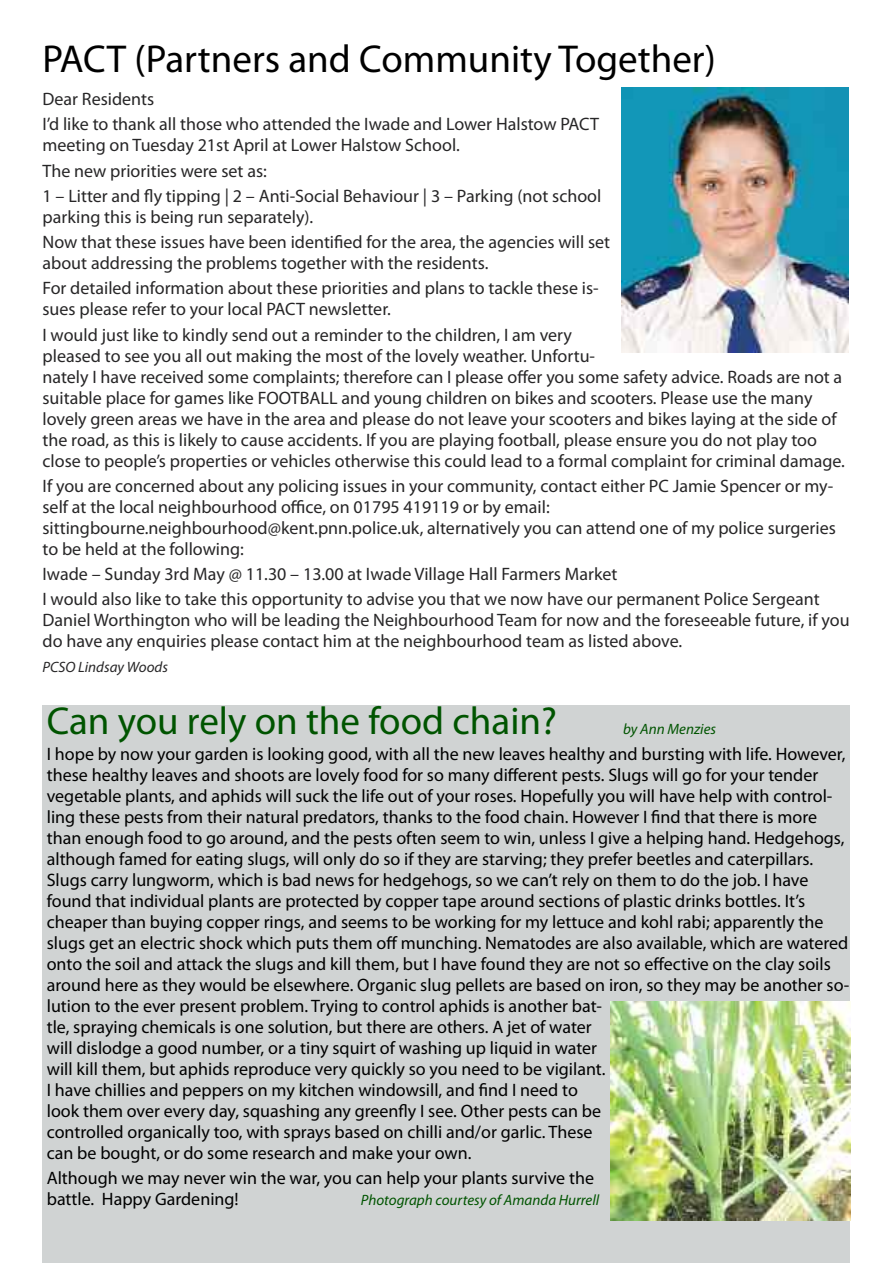
<style>
.page{position:relative;width:893px;height:1263px;background:#fff}
.page>*{position:absolute;margin:0;border:0;box-sizing:border-box;transform-origin:0 0}
.t1{font:39px "Myriad Pro";color:#000}
.t2{font:39px "Myriad Pro";color:#005400}
.t3{font:18px/21px "Myriad Pro";color:#000}
.t4{font:18px/21px "Myriad Pro";color:#272627}
.t5{font:italic 15px "Myriad Pro";color:#005400}
.t6{font:italic 15px "Myriad Pro";color:#272627}
</style>
<div class="page">
<div style="left:43px;top:705px;width:807px;height:558px;background:#d0d3d3"></div>
<img style="left:610px;top:1002px;width:240px;height:218px">
<img style="left:621px;top:88px;width:228px;height:264px">
<h1 class="t1" style="left:43px;top:44px;width:675px">PACT (Partners and Community Together)</h1>
<p class="t4" style="left:43px;top:88px;width:558px;line-height:25.2px">Dear Residents<br>I’d like to thank all those who attended the Iwade and Lower Halstow PACT</p>
<p class="t4" style="left:43px;top:134px;width:560px;line-height:25.2px">meeting on Tuesday 21st April at Lower Halstow School.<br>The new priorities were set as:<br>1 – Litter and fly tipping | 2 – Anti-Social Behaviour | 3 – Parking (not school</p>
<p class="t4" style="left:43px;top:206px;width:569px;line-height:25.2px">parking this is being run separately).<br>Now that these issues have been identified for the area, the agencies will set</p>
<p class="t4" style="left:43px;top:252px;width:558px;line-height:25.2px">about addressing the problems together with the residents.<br>For detailed information about these priorities and plans to tackle these is-</p>
<p class="t4" style="left:43px;top:298px;width:531px;line-height:25.2px">sues please refer to your local PACT newsletter.<br>I would just like to kindly send out a reminder to the children, I am very</p>
<p class="t4" style="left:43px;top:346px;width:804px">pleased to see you all out making the most of the lovely weather. Unfortu-<br>nately I have received some complaints; therefore can I please offer you some safety advice. Roads are not a suitable place for games like FOOTBALL and young children on bikes and scooters. Please use the many lovely green areas we have in the area and please do not leave your scooters and bikes laying at the side of the road, as this is likely to cause accidents. If you are playing football, please ensure you do not play too close to people’s properties or vehicles otherwise this could lead to a formal complaint for criminal damage.</p>
<p class="t4" style="left:43px;top:477px;width:795px">If you are concerned about any policing issues in your community, contact either PC Jamie Spencer or my&shy;self at the local neighbourhood office, on 01795 419119 or by email: sittingbourne.neighbourhood@kent.pnn.police.uk, alternatively you can attend one of my police surgeries to be held at the following:</p>
<p class="t4" style="left:43px;top:563px;width:779px;line-height:25.2px">Iwade – Sunday 3rd May @ 11.30 – 13.00 at Iwade Village Hall Farmers Market<br>I would also like to take this opportunity to advise you that we now have our permanent Police Sergeant</p>
<p class="t4" style="left:43px;top:611px;width:809px">Daniel Worthington who will be leading the Neighbourhood Team for now and the foreseeable future, if you do have any enquiries please contact him at the neighbourhood team as listed above.</p>
<p class="t6" style="left:43px;top:661px;width:127px">PCSO Lindsay Woods</p>
<h1 class="t2" style="left:47px;top:707px;width:512px">Can you rely on the food chain?</h1>
<p class="t5" style="left:623px;top:724px;width:95px">by Ann Menzies</p>
<p class="t3" style="left:47px;top:744px;width:804px">I hope by now your garden is looking good, with all the new leaves healthy and bursting with life. However, these healthy leaves and shoots are lovely food for so many different pests. Slugs will go for your tender vegetable plants, and aphids will suck the life out of your roses. Hopefully you will have help with control&shy;ling these pests from their natural predators, thanks to the food chain. However I find that there is more than enough food to go around, and the pests often seem to win, unless I give a helping hand. Hedgehogs, although famed for eating slugs, will only do so if they are starving; they prefer beetles and caterpillars.<br>Slugs carry lungworm, which is bad news for hedgehogs, so we can’t rely on them to do the job. I have found that individual plants are protected by copper tape around sections of plastic drinks bottles. It’s cheaper than buying copper rings, and seems to be working for my lettuce and kohl rabi; apparently the slugs get an electric shock which puts them off munching. Nematodes are also available, which are watered onto the soil and attack the slugs and kill them, but I have found they are not so effective on the clay soils around here as they would be elsewhere. Organic slug pellets are based on iron, so they may be another so&shy;lution to the ever present problem. Trying to control aphids is another bat-<br>tle, spraying chemicals is one solution, but there are others. A jet of water<br>will dislodge a good number, or a tiny squirt of washing up liquid in water<br>will kill them, but aphids reproduce very quickly so you need to be vigilant.<br>I have chillies and peppers on my kitchen windowsill, and find I need to<br>look them over every day, squashing any greenfly I see. Other pests can be<br>controlled organically too, with sprays based on chilli and/or garlic. These<br>can be bought, or do some research and make your own.</p>
<p class="t3" style="left:47px;top:1169px;width:549px">Although we may never win the war, you can help your plants survive the battle. Happy Gardening!</p>
<p class="t5" style="left:361px;top:1194px;width:240px">Photograph courtesy of Amanda Hurrell</p>
</div>
